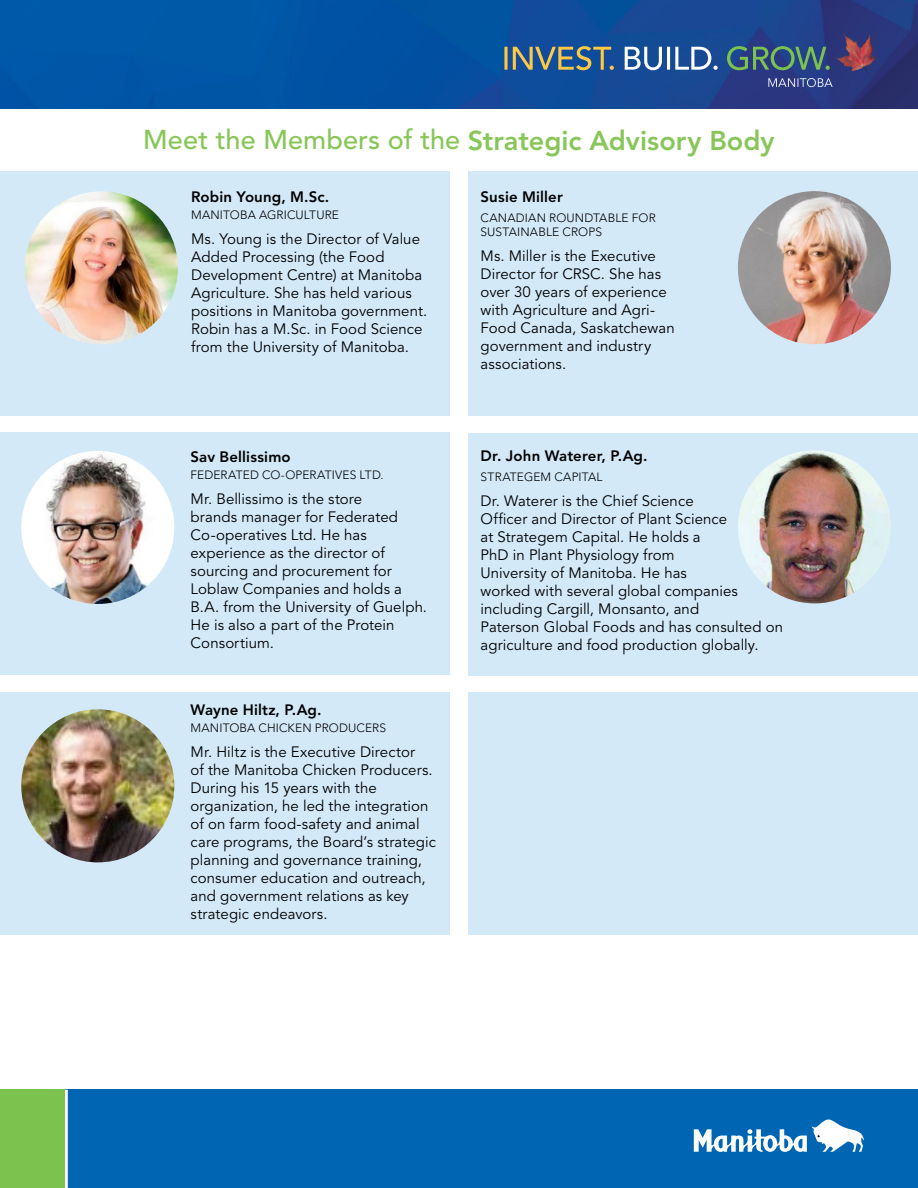
<style>
.page{position:relative;width:918px;height:1188px;background:#fff}
.page>*{position:absolute;margin:0;border:0;box-sizing:border-box;transform-origin:0 0}
.t1{font:800 27px "Avenir LT Std";color:#88c659}
.t2{font:15px/18px "Avenir LT Std";letter-spacing:.005em;color:#000}
.t3{font:800 15px "Avenir LT Std";letter-spacing:.01em;color:#000}
.t4{font:300 12px/13.5px "Avenir LT Std";letter-spacing:.01em;color:#000}
.s1{font-weight:500}
</style>
<div class="page">
<div style="left:468px;top:692px;width:450px;height:243px;background:#d4e9f8"></div>
<hr style="left:917px;top:0;width:1px;height:109px;background:#005bab">
<img style="left:660px;top:0;width:258px;height:38px">
<img style="left:0;top:0;width:660px;height:109px">
<img style="left:659px;top:38px;width:259px;height:70px">
<div style="left:0;top:171px;width:450px;height:244px;background:#d4e9f8"></div>
<img style="left:25px;top:191px;width:153px;height:153px;border-radius:77px">
<div style="left:0;top:692px;width:450px;height:243px;background:#d4e9f8"></div>
<div style="left:0;top:433px;width:450px;height:242px;background:#d4e9f8"></div>
<img style="left:21px;top:451px;width:153px;height:153px;border-radius:77px">
<img style="left:21px;top:709px;width:153px;height:153px;border-radius:77px">
<div style="left:468px;top:171px;width:450px;height:244px;background:#d4e9f8"></div>
<img style="left:738px;top:191px;width:153px;height:153px;border-radius:77px">
<div style="left:468px;top:433px;width:450px;height:243px;background:#d4e9f8"></div>
<img style="left:738px;top:450px;width:153px;height:153px;border-radius:77px">
<img style="left:834px;top:33px;width:42px;height:43px">
<svg style="left:768px;top:78px;width:65px;height:9px"></svg>
<svg style="left:727px;top:46px;width:103px;height:24px;background:#436b73"></svg>
<svg style="left:625px;top:47px;width:93px;height:23px"></svg>
<svg style="left:504px;top:46px;width:110px;height:24px;background:#5f757d"></svg>
<div style="left:44px;top:1090px;width:874px;height:98px;background:#0066b3"></div>
<div style="left:0;top:1090px;width:65px;height:98px;background:#7bc24e"></div>
<hr style="left:65px;top:1090px;width:3px;height:98px;background:#fff">
<svg style="left:694px;top:1119px;width:170px;height:33px"></svg>
<h1 class="t1" style="left:143px;top:124px;width:633px"><span class="s1">Meet the Members of the</span> Strategic Advisory Body</h1>
<h2 class="t3" style="left:191px;top:188px;width:140px">Robin Young, M.Sc.</h2>
<p class="t4" style="left:191px;top:208px;width:149px">MANITOBA AGRICULTURE</p>
<p class="t2" style="left:191px;top:230px;width:238px">Ms. Young is the Director of Value<br>Added Processing (the Food<br>Development Centre) at Manitoba<br>Agriculture. She has held various positions in Manitoba government.<br>Robin has a M.Sc. in Food Science from the University of Manitoba.</p>
<h2 class="t3" style="left:191px;top:448px;width:102px">Sav Bellissimo</h2>
<p class="t4" style="left:191px;top:468px;width:195px">FEDERATED CO-OPERATIVES LTD.</p>
<p class="t2" style="left:191px;top:490px;width:238px">Mr. Bellissimo is the store<br>brands manager for Federated<br>Co-operatives Ltd. He has experience as the director of sourcing and procurement for<br>Loblaw Companies and holds a<br>B.A. from the University of Guelph.<br>He is also a part of the Protein<br>Consortium.</p>
<h2 class="t3" style="left:191px;top:701px;width:132px">Wayne Hiltz, P.Ag.</h2>
<p class="t4" style="left:191px;top:722px;width:197px">MANITOBA CHICKEN PRODUCERS</p>
<p class="t2" style="left:191px;top:743px;width:247px">Mr. Hiltz is the Executive Director<br>of the Manitoba Chicken Producers.<br>During his 15 years with the organization, he led the integration of on farm food-safety and animal care programs, the Board’s strategic planning and governance training, consumer education and outreach, and government relations as key strategic endeavors.</p>
<h2 class="t3" style="left:481px;top:188px;width:84px">Susie Miller</h2>
<p class="t4" style="left:481px;top:211px;width:177px">CANADIAN ROUNDTABLE FOR<br>SUSTAINABLE CROPS</p>
<p class="t2" style="left:481px;top:247px;width:196px">Ms. Miller is the Executive<br>Director for CRSC. She has over 30 years of experience with Agriculture and Agri-<br>Food Canada, Saskatchewan government and industry associations.</p>
<h2 class="t3" style="left:481px;top:447px;width:168px">Dr. John Waterer, P.Ag.</h2>
<p class="t4" style="left:481px;top:471px;width:123px">STRATEGEM CAPITAL</p>
<p class="t2" style="left:481px;top:492px;width:304px">Dr. Waterer is the Chief Science<br>Officer and Director of Plant Science<br>at Strategem Capital. He holds a<br>PhD in Plant Physiology from<br>University of Manitoba. He has<br>worked with several global companies including Cargill, Monsanto, and<br>Paterson Global Foods and has consulted on agriculture and food production globally.</p>
</div>
